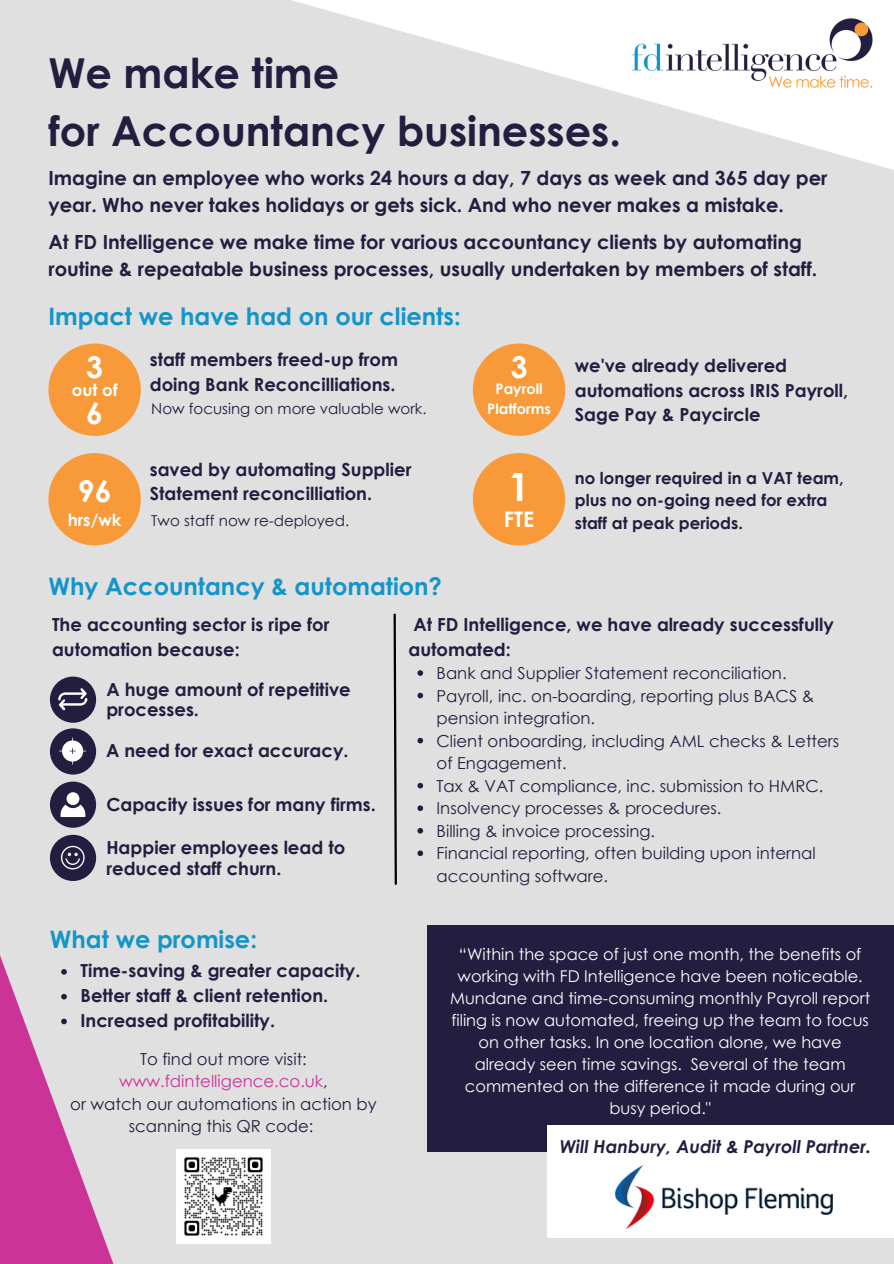
<style>
.page{position:relative;width:894px;height:1264px;background:#fff}
.page>*{position:absolute;margin:0;border:0;box-sizing:border-box;transform-origin:0 0}
.t1{font:700 41.25px "Century Gothic";color:#231d3f}
.t2{font:700 38.7px "Century Gothic";color:#fff}
.t3{font:700 30px "Century Gothic";color:#fff}
.t4{font:700 24px "Century Gothic";color:#1495c8}
.t5{font:700 21.45px "Century Gothic";color:#fff}
.t6{font:700 19.5px/26.8px "Century Gothic";color:#231d3f}
.t7{font:700 18px/24.8px "Century Gothic";color:#231d3f}
.t8{font:italic 700 17.7px "Century Gothic";color:#231d3f}
.t9{font:700 16.8px "Century Gothic";color:#fff}
.t10{font:16.5px/22.5px "Century Gothic";color:#231d3f}
.t11{font:700 16.5px/22.5px "Century Gothic";color:#231d3f}
.t12{font:16.5px/22.5px "Century Gothic";color:#c39;text-align:center}
.t13{font:16.2px/22px "Century Gothic";color:#fff;text-align:center}
.t14{font:15px "Century Gothic";color:#231d3f}
.t15{font:700 14.55px/20.2px "Century Gothic";color:#fff;text-align:center}
.s1{color:#231d3f}
</style>
<div class="page">
<div style="left:0;top:0;width:893px;height:1263px;background:#e0e0e0"></div>
<svg style="left:292px;top:0;width:601px;height:170px"></svg>
<img style="left:619px;top:16px;width:268px;height:77px">
<div style="left:48px;top:343px;width:93px;height:93px;background:#f89a3a;border-radius:50%"></div>
<div style="left:48px;top:453px;width:93px;height:92px;background:#f89a3a;border-radius:50%"></div>
<img style="left:176px;top:1149px;width:95px;height:94px">
<div style="left:472px;top:343px;width:93px;height:93px;background:#f89a3a;border-radius:50%"></div>
<div style="left:472px;top:453px;width:93px;height:92px;background:#f89a3a;border-radius:50%"></div>
<div style="left:50px;top:676px;width:46px;height:46px;background:#231d3f;border-radius:50%"></div>
<svg style="left:58px;top:688px;width:29px;height:22px"></svg>
<div style="left:50px;top:728px;width:46px;height:46px;background:#231d3f;border-radius:50%"></div>
<svg style="left:59px;top:737px;width:27px;height:27px"></svg>
<div style="left:50px;top:781px;width:46px;height:46px;background:#231d3f;border-radius:50%"></div>
<div style="left:66px;top:792px;width:13px;height:13px;background:#fff;border-radius:50%"></div>
<svg style="left:61px;top:804px;width:24px;height:13px"></svg>
<svg style="left:0;top:955px;width:113px;height:308px"></svg>
<div style="left:426px;top:925px;width:467px;height:226px;background:#231d3f"></div>
<div style="left:547px;top:1125px;width:346px;height:112px;background:#fff"></div>
<img style="left:615px;top:1165px;width:216px;height:63px">
<svg style="left:417px;top:670px;width:6px;height:6px"></svg>
<svg style="left:417px;top:692px;width:6px;height:6px"></svg>
<svg style="left:417px;top:737px;width:6px;height:6px"></svg>
<svg style="left:417px;top:782px;width:6px;height:6px"></svg>
<svg style="left:417px;top:805px;width:6px;height:6px"></svg>
<svg style="left:417px;top:828px;width:6px;height:5px"></svg>
<svg style="left:417px;top:850px;width:6px;height:6px"></svg>
<div style="left:50px;top:834px;width:46px;height:47px;background:#231d3f;border-radius:50%"></div>
<svg style="left:61px;top:845px;width:24px;height:24px"></svg>
<svg style="left:393px;top:613px;width:4px;height:272px"></svg>
<p class="t1" style="left:48px;top:47px;width:292px">We make time</p>
<p class="t1" style="left:48px;top:104px;width:574px">for Accountancy businesses.</p>
<p class="t6" style="left:48px;top:164px;width:780px">Imagine an employee who works 24 hours a day, 7 days as week and 365 day per year. Who never takes holidays or gets sick. And who never makes a mistake.</p>
<p class="t6" style="left:48px;top:228px;width:770px">At FD Intelligence we make time for various accountancy clients by automating routine &amp; repeatable business processes, usually undertaken by members of staff.</p>
<p class="t4" style="left:48px;top:301px;width:414px">Impact we have had on our clients:</p>
<p class="t3" style="left:86px;top:348px;width:18px">3</p>
<p class="t7" style="left:150px;top:346px;width:249px">staff members freed-up from doing Bank Reconcilliations.</p>
<p class="t14" style="left:151px;top:399px;width:277px">Now focusing on more valuable work.</p>
<p class="t9" style="left:72px;top:379px;width:47px">out of</p>
<p class="t3" style="left:86px;top:394px;width:18px">6</p>
<p class="t3" style="left:78px;top:472px;width:35px">96</p>
<p class="t9" style="left:68px;top:508px;width:55px">hrs/wk</p>
<p class="t7" style="left:150px;top:456px;width:263px">saved by automating Supplier<br>Statement reconcilliation.</p>
<p class="t14" style="left:151px;top:511px;width:199px">Two staff now re-deployed.</p>
<p class="t4" style="left:48px;top:571px;width:395px">Why Accountancy &amp; automation?</p>
<p class="t3" style="left:510px;top:348px;width:18px">3</p>
<p class="t7" style="left:574px;top:352px;width:275px">we've already delivered automations across IRIS Payroll,<br>Sage Pay &amp; Paycircle</p>
<p class="t15" style="left:487px;top:378px;width:65px">Payroll<br>Platforms</p>
<p class="t2" style="left:508px;top:462px;width:23px">1</p>
<p class="t11" style="left:574px;top:466px;width:270px">no longer required in a VAT team, plus no on-going need for extra</p>
<p class="t5" style="left:504px;top:505px;width:32px">FTE</p>
<p class="t11" style="left:574px;top:511px;width:169px">staff at peak periods.</p>
<p class="t7" style="left:52px;top:611px;width:279px">The accounting sector is ripe for automation because:</p>
<p class="t7" style="left:106px;top:679px;width:246px;line-height:20.2px">A huge amount of repetitive processes.</p>
<p class="t7" style="left:106px;top:738px;width:244px">A need for exact accuracy.</p>
<p class="t7" style="left:106px;top:791px;width:271px">Capacity issues for many firms.</p>
<p class="t7" style="left:106px;top:837px;width:240px;line-height:20.2px">Happier employees lead to reduced staff churn.</p>
<p class="t4" style="left:50px;top:923px;width:208px">What we promise:</p>
<p class="t7" style="left:80px;top:957px;width:281px">Time-saving &amp; greater capacity.</p>
<p class="t7" style="left:80px;top:982px;width:249px">Better staff &amp; client retention.</p>
<p class="t7" style="left:80px;top:1007px;width:196px">Increased profitability.</p>
<p class="t12" style="left:119px;top:1047px;width:210px"><span class="s1">To find out more visit: </span>www.fdintelligence.co.uk<span class="s1">,</span></p>
<p class="t10" style="left:70px;top:1092px;width:308px;text-align:center">or watch our automations in action by scanning this QR code:</p>
<p class="t7" style="left:408px;top:611px;width:427px">At FD Intelligence, we have already successfully automated:</p>
<p class="t10" style="left:436px;top:661px;width:351px">Bank and Supplier Statement reconciliation.</p>
<p class="t10" style="left:436px;top:684px;width:379px">Payroll, inc. on-boarding, reporting plus BACS &amp; pension integration.</p>
<p class="t10" style="left:436px;top:729px;width:404px">Client onboarding, including AML checks &amp; Letters of Engagement.</p>
<p class="t10" style="left:436px;top:774px;width:388px">Tax &amp; VAT compliance, inc. submission to HMRC.</p>
<p class="t10" style="left:436px;top:796px;width:286px">Insolvency processes &amp; procedures.</p>
<p class="t10" style="left:436px;top:819px;width:220px">Billing &amp; invoice processing.</p>
<p class="t10" style="left:436px;top:841px;width:380px">Financial reporting, often building upon internal accounting software.</p>
<p class="t13" style="left:450px;top:942px;width:421px">“Within the space of just one month, the benefits of working with FD Intelligence have been noticeable.<br>Mundane and time-consuming monthly Payroll report filing is now automated, freeing up the team to focus on other tasks. In one location alone, we have already seen time savings. Several of the team commented on the difference it made during our busy period."</p>
<p class="t8" style="left:559px;top:1134px;width:313px">Will Hanbury, Audit &amp; Payroll Partner.</p>
</div>
